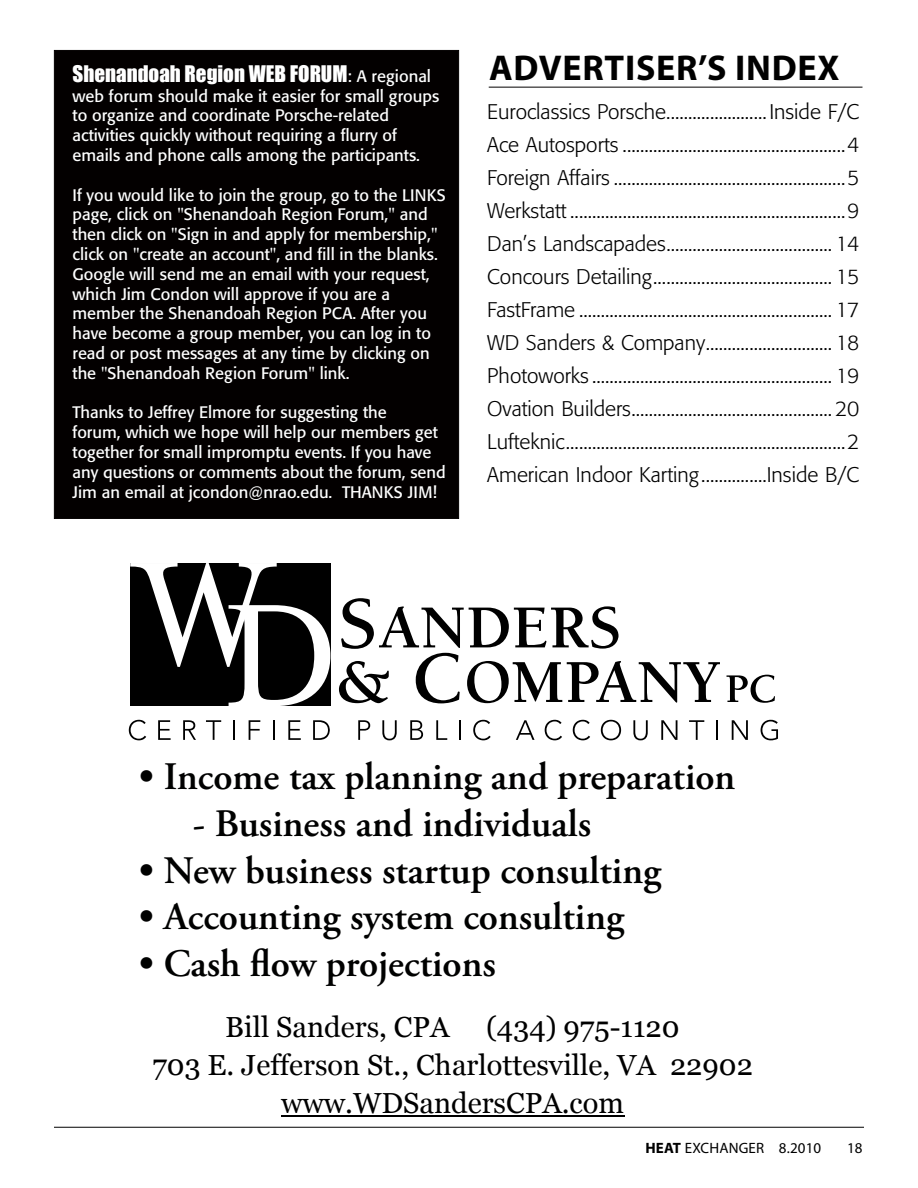
<style>
.page{position:relative;width:918px;height:1188px;background:#fff}
.page>*{position:absolute;margin:0;border:0;box-sizing:border-box;transform-origin:0 0}
.t1{font:600 38.85px "Adobe Garamond Pro";color:#000100}
.t2{font:700 36px "Myriad Pro";color:#000}
.t3{font:700 33.75px "Copperplate Gothic";color:#000}
.t4{font:28.95px "Georgia";color:#000}
.t5{font:700 26.55px/49.3px "Georgia";color:#000;text-align:right}
.t6{font:300 21px/33px "Formata";color:#000;text-align:justify}
.t7{font:21px "Impact";color:#fff}
.t8{font:16.5px/19.8px "Formata";color:#fff}
.t9{font:15px "Myriad Pro";letter-spacing:.01em;color:#000}
.s1{font-family:"Formata";font-size:16.5px}
.s2{font-weight:700}
</style>
<div class="page">
<hr style="left:54px;top:1127px;width:810px;height:1px;background:#000">
<hr style="left:281px;top:1115px;width:343px;height:2px;background:#000">
<svg style="left:130px;top:563px;width:200px;height:143px"></svg>
<svg style="left:129px;top:720px;width:17px;height:20px"></svg>
<svg style="left:158px;top:720px;width:13px;height:20px"></svg>
<svg style="left:183px;top:720px;width:13px;height:20px"></svg>
<svg style="left:206px;top:720px;width:15px;height:20px"></svg>
<hr style="left:233px;top:720px;width:2px;height:20px;background:#000">
<svg style="left:249px;top:720px;width:11px;height:20px"></svg>
<svg style="left:273px;top:720px;width:1px;height:20px"></svg>
<svg style="left:288px;top:720px;width:13px;height:20px"></svg>
<svg style="left:313px;top:720px;width:17px;height:20px"></svg>
<svg style="left:358px;top:720px;width:12px;height:20px"></svg>
<svg style="left:382px;top:720px;width:15px;height:20px"></svg>
<svg style="left:410px;top:720px;width:13px;height:20px"></svg>
<svg style="left:436px;top:720px;width:11px;height:20px"></svg>
<hr style="left:459px;top:720px;width:2px;height:20px;background:#000">
<svg style="left:473px;top:720px;width:18px;height:20px"></svg>
<svg style="left:516px;top:720px;width:19px;height:20px"></svg>
<svg style="left:545px;top:720px;width:17px;height:20px"></svg>
<svg style="left:573px;top:720px;width:17px;height:20px"></svg>
<svg style="left:601px;top:720px;width:20px;height:20px"></svg>
<svg style="left:633px;top:720px;width:15px;height:20px"></svg>
<svg style="left:661px;top:720px;width:16px;height:20px"></svg>
<svg style="left:689px;top:720px;width:15px;height:20px"></svg>
<hr style="left:716px;top:720px;width:2px;height:20px;background:#000">
<svg style="left:732px;top:720px;width:16px;height:20px"></svg>
<svg style="left:761px;top:720px;width:17px;height:20px"></svg>
<svg style="left:339px;top:598px;width:381px;height:105px"></svg>
<svg style="left:727px;top:675px;width:48px;height:28px"></svg>
<hr style="left:489px;top:87px;width:373px;height:1px;background:#030000">
<div style="left:54px;top:50px;width:405px;height:469px;background:#030000;border:1px solid #030000"></div>
<p class="t7" style="left:73px;top:61px;width:360px">Shenandoah Region WEB FORUM<span class="s1">: A regional</span></p>
<h2 class="t2" style="left:489px;top:45px;width:48px">ADVER</h2>
<h2 class="t2" style="left:605px;top:45px;width:39px">TISER</h2>
<h2 class="t2" style="left:698px;top:45px;width:72px">’S INDE</h2>
<h2 class="t2" style="left:818px;top:45px;width:24px">X</h2>
<p class="t8" style="left:73px;top:86px;width:368px">web forum should make it easier for small groups to organize and coordinate Porsche-related activities quickly without requiring a flurry of emails and phone calls among the participants.</p>
<p class="t8" style="left:73px;top:185px;width:375px">If you would like to join the group, go to the LINKS page, click on "Shenandoah Region Forum," and then click on "Sign in and apply for membership," click on "create an account", and fill in the blanks.<br>Google will send me an email with your request, which Jim Condon will approve if you are a member the Shenandoah Region PCA. After you have become a group member, you can log in to read or post messages at any time by clicking on the "Shenandoah Region Forum" link.</p>
<p class="t8" style="left:73px;top:403px;width:375px">Thanks to Jeffrey Elmore for suggesting the<br>forum, which we hope will help our members get together for small impromptu events. If you have any questions or comments about the forum, send Jim an email at jcondon@nrao.edu. THANKS JIM!</p>
<p class="t6" style="left:487px;top:95px;width:374px">Euroclassics Porsche....................... Inside F/C Ace Autosports ...................................................4<br>Foreign Affairs .....................................................5<br>Werkstatt ...............................................................9<br>Dan’s Landscapades...................................... 14<br>Concours Detailing......................................... 15<br>FastFrame .......................................................... 17<br>WD Sanders &amp; Company............................. 18<br>Photoworks ....................................................... 19<br>Ovation Builders..............................................20<br>Lufteknic................................................................2<br>American Indoor Karting...............Inside B/C</p>
<h1 class="t1" style="left:139px;top:755px;width:598px">• Income tax planning and preparation</h1>
<h1 class="t1" style="left:193px;top:801px;width:400px">- Business and individuals</h1>
<h1 class="t1" style="left:139px;top:848px;width:524px">• New business startup consulting</h1>
<h1 class="t1" style="left:139px;top:894px;width:487px">• Accounting system consulting</h1>
<h1 class="t1" style="left:139px;top:941px;width:359px">• Cash flow projections</h1>
<p class="t5" style="left:157px;top:807px;width:253px">business expense?</p>
<p class="t5" style="left:70px;top:844px;width:583px">• Is Racing/DE/AutoX tax deductible?<br>The answer to all tax questions is……………</p>
<h3 class="t3" style="left:318px;top:952px;width:270px">IT DEPENDS!!!</h3>
<h3 class="t4" style="left:225px;top:1010px;width:226px">Bill Sanders, CPA</h3>
<h3 class="t4" style="left:486px;top:1010px;width:195px">(434) 975-1120</h3>
<h3 class="t4" style="left:152px;top:1048px;width:602px">703 E. Jefferson St., Charlottesville, VA 22902</h3>
<h3 class="t4" style="left:281px;top:1086px;width:344px">www.WDSandersCPA.com</h3>
<p class="t9" style="left:645px;top:1139px;width:177px"><span class="s2">HEAT</span> EXCHANGER 8.2010</p>
<p class="t9" style="left:847px;top:1139px;width:17px">18</p>
</div>
